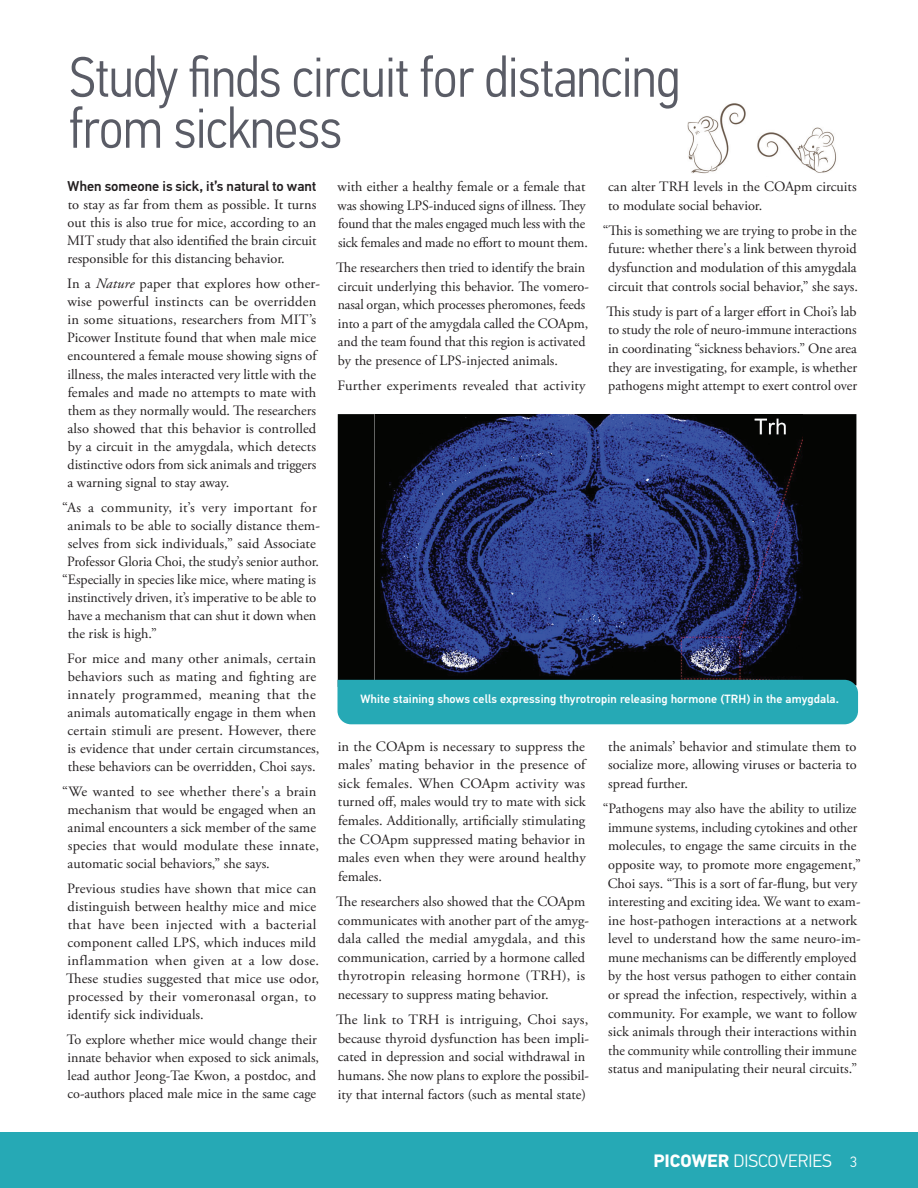
<style>
.page{position:relative;width:918px;height:1188px;background:#fff}
.page>*{position:absolute;margin:0;border:0;box-sizing:border-box;transform-origin:0 0}
.t1{font:300 57px/51px "PF Din Text Cond Pro";letter-spacing:-.01em;color:#5a5c66}
.t2{font:300 18px "PF Din Text Pro";color:#fff}
.t3{font:14.25px/18.6px "Adobe Garamond Pro";color:#231f20}
.t4{font:500 14.25px "PF Din Text Pro";color:#231f20}
.t5{font:14.25px "Adobe Garamond Pro";letter-spacing:.025em;color:#231f20}
.t6{font:500 12px "PF Din Text Pro";letter-spacing:.01em;color:#fff}
.s1{font-style:italic}
.s2{font-weight:700}
.s3{font-size:15px}
</style>
<div class="page">
<div style="left:0;top:1132px;width:918px;height:56px;background:#26a9b5"></div>
<img style="left:687px;top:103px;width:150px;height:71px">
<div style="left:338px;top:414px;width:518px;height:266px;background:#040503"></div>
<img style="left:375px;top:414px;width:428px;height:266px">
<div style="left:338px;top:680px;width:520px;height:44px;background:#26a9b5"></div>
<h1 class="t1" style="left:69px;top:52px;width:613px">Study finds circuit for distancing from sickness</h1>
<p class="t4" style="left:68px;top:178px;width:250px">When someone is sick, it’s natural to want</p>
<p class="t3" style="left:67px;top:196px;width:251px;line-height:18px;text-align:justify">to stay as far from them as possible. It turns out this is also true for mice, according to an MIT study that also identified the brain circuit responsible for this distancing behavior.</p>
<p class="t3" style="left:67px;top:275px;width:255px;line-height:18px">In a <span class="s1">Nature</span> paper that explores how other&shy;wise powerful instincts can be overridden in some situations, researchers from MIT’s Picower Institute found that when male mice encountered a female mouse showing signs of illness, the males interacted very little with the females and made no attempts to mate with them as they normally would. The researchers also showed that this behavior is controlled by a circuit in the amygdala, which detects distinctive odors from sick animals and triggers a warning signal to stay away.</p>
<p class="t5" style="left:62px;top:499px;width:256px">“As a community, it’s very important for</p>
<p class="t3" style="left:68px;top:516px;width:254px">animals to be able to socially distance them-</p>
<p class="t3" style="left:68px;top:534px;width:250px">selves from sick individuals,” said Associate</p>
<p class="t3" style="left:67px;top:552px;width:253px">Professor Gloria Choi, the study’s senior author.</p>
<p class="t3" style="left:62px;top:571px;width:255px">“Especially in species like mice, where mating is</p>
<p class="t3" style="left:67px;top:589px;width:250px">instinctively driven, it’s imperative to be able to</p>
<p class="t3" style="left:68px;top:607px;width:250px">have a mechanism that can shut it down when</p>
<p class="t3" style="left:68px;top:625px;width:91px">the risk is high.”</p>
<p class="t3" style="left:67px;top:650px;width:254px;line-height:18px">For mice and many other animals, certain behaviors such as mating and fighting are innately programmed, meaning that the animals automatically engage in them when certain stimuli are present. However, there is evidence that under certain circumstances, these behaviors can be overridden, Choi says.</p>
<p class="t3" style="left:68px;top:783px;width:253px;line-height:18px;text-indent:-5px">“We wanted to see whether there's a brain mechanism that would be engaged when an animal encounters a sick member of the same species that would modulate these innate, automatic social behaviors,” she says.</p>
<p class="t3" style="left:66px;top:880px;width:255px;line-height:18px">Previous studies have shown that mice can distinguish between healthy mice and mice that have been injected with a bacterial component called LPS, which induces mild inflammation when given at a low dose.<br>These studies suggested that mice use odor, processed by their vomeronasal organ, to identify sick individuals.</p>
<p class="t3" style="left:67px;top:1031px;width:254px;line-height:18px">To explore whether mice would change their innate behavior when exposed to sick animals, lead author Jeong-Tae Kwon, a postdoc, and co-authors placed male mice in the same cage</p>
<p class="t3" style="left:338px;top:178px;width:252px">with either a healthy female or a female that was showing LPS-induced signs of illness. They found that the males engaged much less with the sick females and made no effort to mount them.</p>
<p class="t3" style="left:336px;top:259px;width:254px">The researchers then tried to identify the brain circuit underlying this behavior. The vomero&shy;nasal organ, which processes pheromones, feeds into a part of the amygdala called the COApm, and the team found that this region is activated by the presence of LPS-injected animals.</p>
<p class="t3" style="left:337px;top:377px;width:250px">Further experiments revealed that activity</p>
<p class="t3" style="left:608px;top:178px;width:250px">can alter TRH levels in the COApm circuits to modulate social behavior.</p>
<p class="t3" style="left:603px;top:222px;width:257px;text-align:center">“This is something we are trying to probe in the future: whether there's a link between thyroid dysfunction and modulation of this amygdala circuit that controls social behavior,” she says.</p>
<p class="t3" style="left:607px;top:303px;width:252px;text-align:justify">This study is part of a larger effort in Choi’s lab to study the role of neuro-immune interactions in coordinating “sickness behaviors.” One area they are investigating, for example, is whether pathogens might attempt to exert control over</p>
<p class="t6" style="left:360px;top:692px;width:480px">White staining shows cells expressing thyrotropin releasing hormone (TRH) in the amygdala.</p>
<p class="t3" style="left:338px;top:737px;width:250px;text-align:justify">in the COApm is necessary to suppress the males’ mating behavior in the presence of sick females. When COApm activity was turned off, males would try to mate with sick females. Additionally, artificially stimulating the COApm suppressed mating behavior in males even when they were around healthy females.</p>
<p class="t3" style="left:336px;top:893px;width:254px">The researchers also showed that the COApm communicates with another part of the amyg&shy;dala called the medial amygdala, and this communication, carried by a hormone called thyrotropin releasing hormone (TRH), is necessary to suppress mating behavior.</p>
<p class="t3" style="left:336px;top:1011px;width:254px">The link to TRH is intriguing, Choi says, because thyroid dysfunction has been impli&shy;cated in depression and social withdrawal in humans. She now plans to explore the possibil&shy;ity that internal factors (such as mental state)</p>
<p class="t3" style="left:608px;top:737px;width:250px;text-align:justify">the animals’ behavior and stimulate them to socialize more, allowing viruses or bacteria to spread further.</p>
<p class="t3" style="left:603px;top:800px;width:260px;text-align:center">“Pathogens may also have the ability to utilize immune systems, including cytokines and other molecules, to engage the same circuits in the opposite way, to promote more engagement,” Choi says. “This is a sort of far-flung, but very interesting and exciting idea. We want to exam&shy;ine host-pathogen interactions at a network level to understand how the same neuro-im&shy;mune mechanisms can be differently employed by the host versus pathogen to either contain or spread the infection, respectively, within a community. For example, we want to follow sick animals through their interactions within the community while controlling their immune status and manipulating their neural circuits.”</p>
<p class="t2" style="left:654px;top:1150px;width:205px"><span class="s2">PICOWER</span> DISCOVERIES <span class="s3">3</span></p>
</div>
